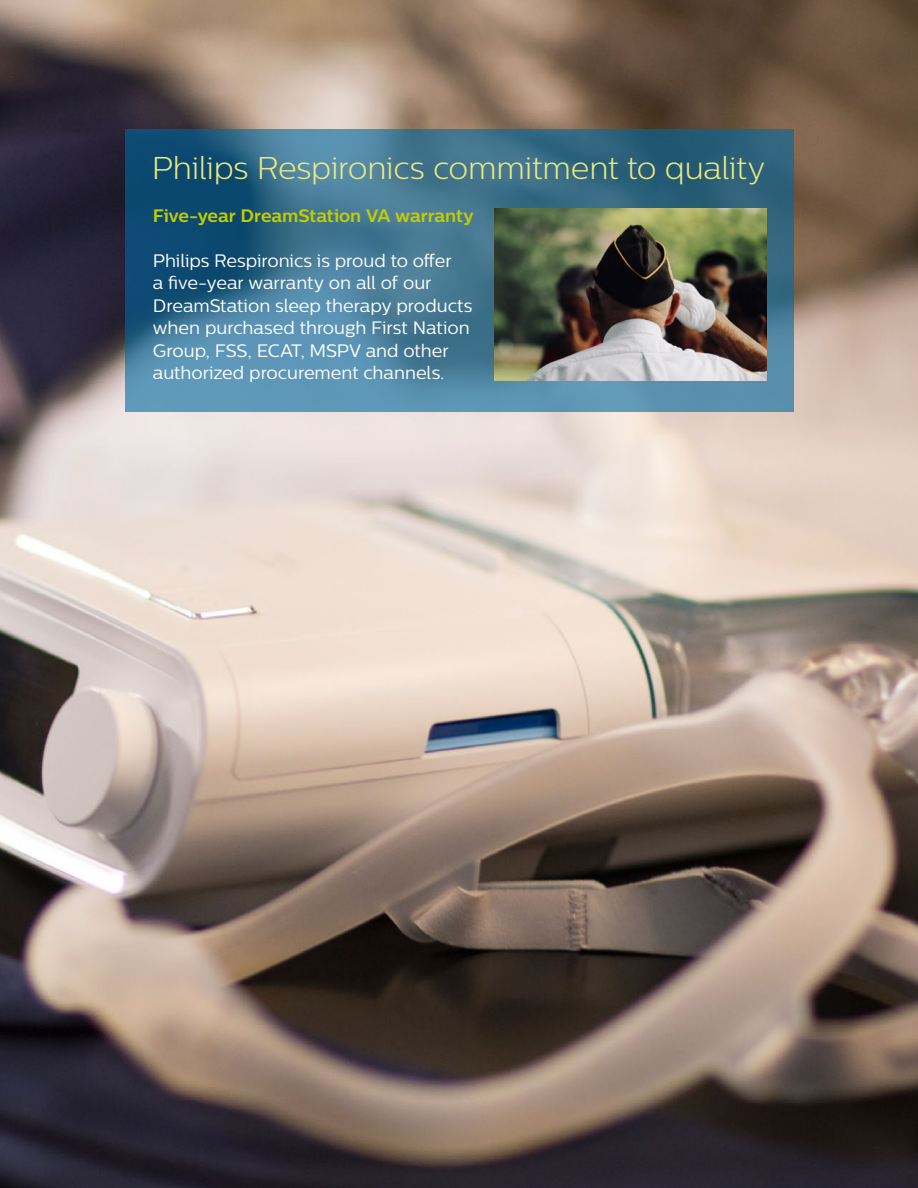
<style>
.page{position:relative;width:918px;height:1188px;background:#fff}
.page>*{position:absolute;margin:0;border:0;box-sizing:border-box;transform-origin:0 0}
.t1{font:300 31.5px "Centrale Sans";letter-spacing:-.01em;color:#eae980}
.t2{font:18px/22.5px "Centrale Sans";letter-spacing:-.005em;color:#fff}
.t3{font:700 18px "Centrale Sans";letter-spacing:-.005em;color:#c1cd00}
</style>
<div class="page">
<img style="left:0;top:0;width:918px;height:1188px">
<svg style="left:125px;top:129px;width:668px;height:283px;background:#3e7593"></svg>
<img style="left:495px;top:208px;width:272px;height:172px">
<h1 class="t1" style="left:152px;top:150px;width:615px">Philips Respironics commitment to quality</h1>
<p class="t3" style="left:153px;top:204px;width:322px">Five-year DreamStation VA warranty</p>
<p class="t2" style="left:153px;top:249px;width:321px">Philips Respironics is proud to offer<br>a five-year warranty on all of our DreamStation sleep therapy products when purchased through First Nation Group, FSS, ECAT, MSPV and other authorized procurement channels.</p>
</div>
